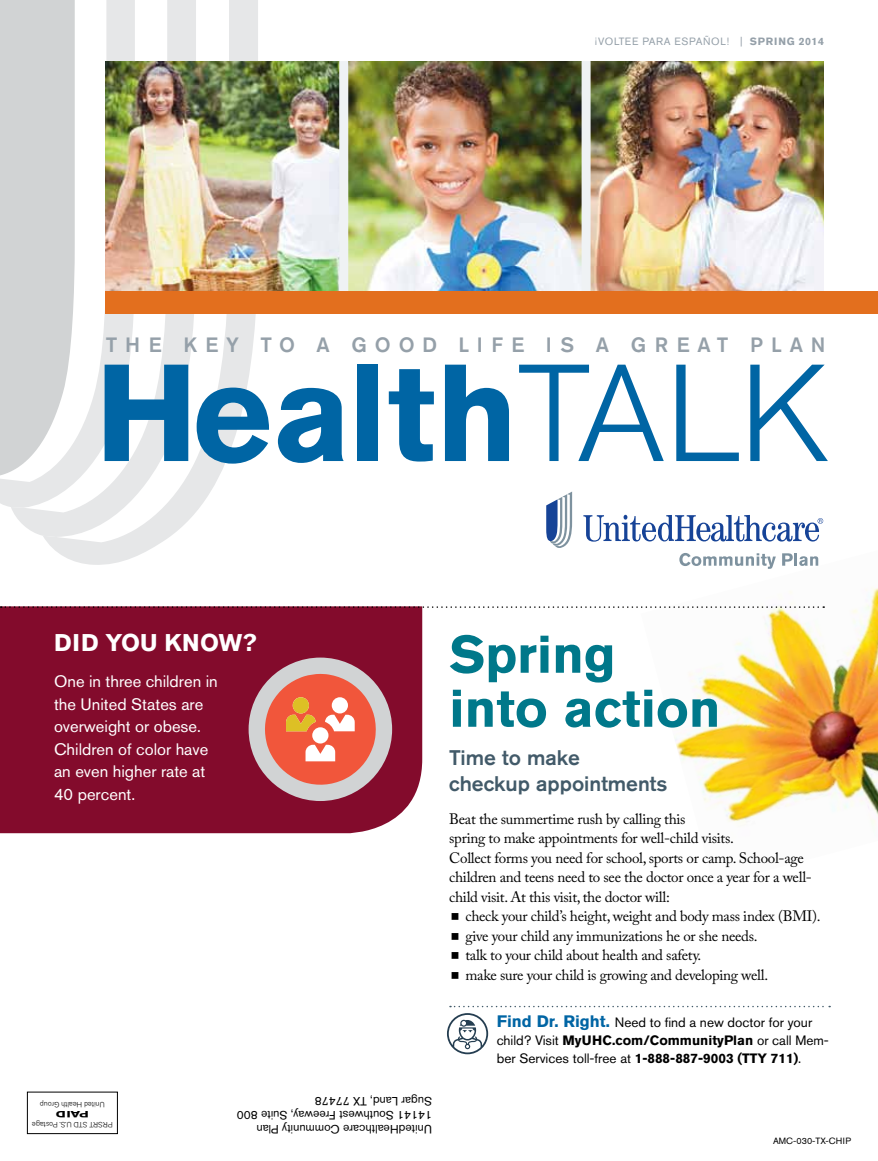
<style>
.page{position:relative;width:878px;height:1161px;background:#fff}
.page>*{position:absolute;margin:0;border:0;box-sizing:border-box;transform-origin:0 0}
.t1{font:700 136.5px "Akzidenz Grotesk BE";color:#0065a4}
.t2{font:700 52.5px/54px "Akzidenz Grotesk BE";color:#00788a}
.t3{font:700 24px "Akzidenz Grotesk BE";letter-spacing:.02em;color:#fff}
.t4{font:500 21px/25.2px "Akzidenz Grotesk BE";color:#425a69}
.t5{font:500 20.55px "Akzidenz Grotesk BE";letter-spacing:.39em;color:#95a0a9}
.t6{font:16.5px/22.5px "Akzidenz Grotesk BE";color:#fff}
.t7{font:15px/19.5px "Adobe Caslon Pro";letter-spacing:-.02em;color:#000}
.t8{font:13.5px/18px "Akzidenz Grotesk BE";color:#000}
.t9{font:12px/14.2px "Akzidenz Grotesk BE";color:#000}
.t10{font:10.5px "Akzidenz Grotesk BE";letter-spacing:.06em;color:#95a0a9}
.t11{font:700 10.5px "Akzidenz Grotesk BE";letter-spacing:.06em;color:#95a0a9}
.t12{font:9px "Akzidenz Grotesk BE";letter-spacing:.01em;color:#000}
.t13{font:700 9px "Akzidenz Grotesk BE";color:#000;scale:1.5 1}
.t14{font:300 7.5px "Akzidenz Grotesk BE";color:#000}
.s1{font-weight:400}
.s2{font-weight:300}
.s3{font-weight:700;font-size:16.5px;color:#0065a4}
.s4{font-weight:700}
</style>
<div class="page">
<div style="left:0;top:606px;width:422px;height:227px;background:#830b2c"></div>
<img style="left:674px;top:556px;width:204px;height:269px">
<div style="left:248px;top:658px;width:144px;height:143px;background:#d1d3d4;border-radius:50%"></div>
<svg style="left:264px;top:674px;width:113px;height:112px"></svg>
<svg style="left:450px;top:1006px;width:380px;height:1px"></svg>
<svg style="left:447px;top:1013px;width:41px;height:41px"></svg>
<svg style="left:1px;top:606px;width:823px;height:2px"></svg>
<div style="left:27px;top:1092px;width:91px;height:42px;border:1px solid #000"></div>
<div style="left:0;top:0;width:11px;height:507px;background:#d1d3d4"></div>
<svg style="left:11px;top:0;width:32px;height:536px;background:#d5d7d8"></svg>
<svg style="left:43px;top:0;width:215px;height:565px"></svg>
<svg style="left:583px;top:515px;width:240px;height:27px"></svg>
<svg style="left:546px;top:492px;width:26px;height:56px"></svg>
<svg style="left:679px;top:553px;width:96px;height:16px"></svg>
<svg style="left:782px;top:553px;width:36px;height:13px"></svg>
<img style="left:106px;top:61px;width:233px;height:230px">
<img style="left:348px;top:61px;width:233px;height:230px">
<img style="left:590px;top:61px;width:234px;height:230px">
<div style="left:339px;top:61px;width:9px;height:242px;background:#eff2f4"></div>
<div style="left:581px;top:61px;width:9px;height:242px;background:#eff2f4"></div>
<div style="left:106px;top:291px;width:772px;height:23px;background:#e36f1e"></div>
<p class="t10" style="left:594px;top:35px;width:18px">¡Volt</p>
<p class="t10" style="left:625px;top:35px;width:65px">ee para espa</p>
<p class="t11" style="left:703px;top:36px;width:122px"><span class="s1">Ñol! |</span> SPRING 2014</p>
<h3 class="t5" style="left:106px;top:332px;width:619px">The Key t o a good life is a great</h3>
<h3 class="t5" style="left:750px;top:332px;width:77px">plan</h3>
<h1 class="t1" style="left:95px;top:334px;width:736px">Health<span class="s2">TALK</span></h1>
<h3 class="t3" style="left:54px;top:629px;width:204px">DID YOU KNOW?</h3>
<p class="t6" style="left:54px;top:670px;width:165px">One in three children in the United States are overweight or obese.<br>Children of color have an even higher rate at<br>40 percent.</p>
<p class="t14" style="left:105px;top:1109px;width:66px;rotate:-180deg">United Health Group</p>
<p class="t13" style="left:89px;top:1119px;width:23px;rotate:-180deg">PAID</p>
<p class="t14" style="left:113px;top:1128px;width:82px;rotate:-180deg">PRSRT STD U.S. Postage</p>
<p class="t9" style="left:432px;top:1136px;width:197px;rotate:-180deg">UnitedHealthcare Community Plan<br>14141 Southwest Freeway, Suite 800<br>Sugar Land, TX 77478</p>
<h2 class="t2" style="left:449px;top:627px;width:273px">Spring into action</h2>
<h3 class="t4" style="left:449px;top:745px;width:220px">Time to make<br>checkup appointments</h3>
<p class="t7" style="left:449px;top:809px;width:364px">Beat the summertime rush by calling this<br>spring to make appointments for well-child visits.<br>Collect forms you need for school, sports or camp. School-age children and teens need to see the doctor once a year for a well&shy;child visit. At this visit, the doctor will:</p>
<p class="t7" style="left:465px;top:906px;width:356px">check your child’s height, weight and body mass index (BMI). give your child any immunizations he or she needs.<br>talk to your child about health and safety.<br>make sure your child is growing and developing well.</p>
<p class="t8" style="left:497px;top:1013px;width:333px"><span class="s3">Find Dr. Right.</span> Need to find a new doctor for your child? Visit <span class="s4">MyUHC.com/CommunityPlan</span> or call Mem&shy;ber Services toll-free at <span class="s4">1-888-887-9003 (TTY 711)</span>.</p>
<p class="t12" style="left:773px;top:1136px;width:79px">AMC-030-TX-CHIP</p>
</div>
